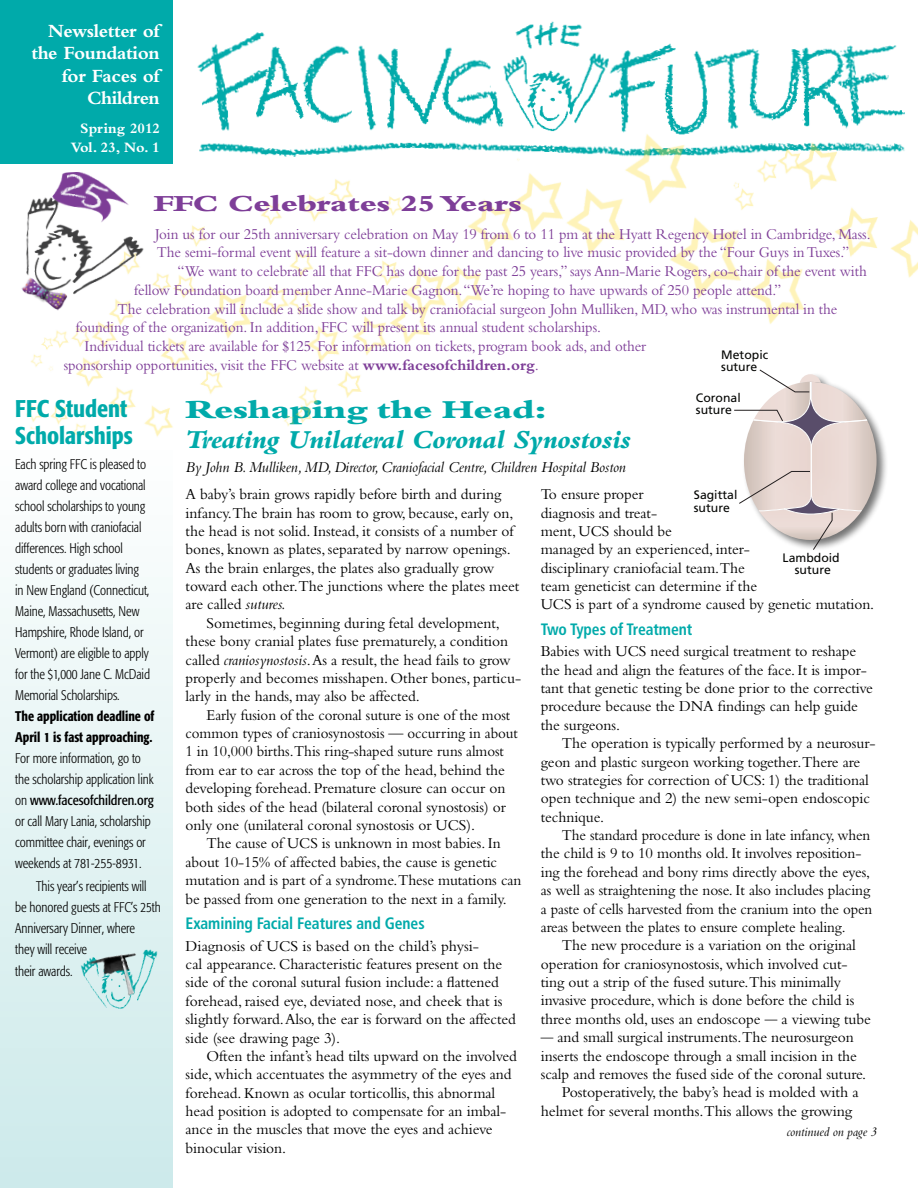
<style>
.page{position:relative;width:918px;height:1188px;background:#fff}
.page>*{position:absolute;margin:0;border:0;box-sizing:border-box;transform-origin:0 0}
.t1{font:italic 800 27px "Bembo";letter-spacing:-.02em;color:#0aa;scale:1.05 1}
.t2{font:800 27px "Bembo";letter-spacing:-.02em;color:#0aa;scale:1.4 1}
.t3{font:500 condensed 24px/27px "Formata";color:#0aa}
.t4{font:800 24px "Bembo";letter-spacing:-.02em;color:#7e3e98;scale:1.4 1}
.t5{font:700 19.5px/22.5px "Bembo";letter-spacing:-.02em;color:#fff;text-align:right}
.t6{font:700 condensed 16.5px "Frutiger";letter-spacing:-.005em;color:#0aa;scale:.95 1}
.t7{font:15.75px/18.5px "Bembo";letter-spacing:-.005em;color:#000}
.t8{font:15.75px/18.8px "Bembo";letter-spacing:-.005em;color:#7e3e98;scale:.95 1}
.t9{font:15.75px/18.5px "Bembo";letter-spacing:-.005em;color:#000;scale:.95 1}
.t10{font:italic 15.75px "Bembo";letter-spacing:-.005em;color:#000;scale:.95 1}
.t11{font:15.75px "Bembo";letter-spacing:-.005em;color:#000;scale:.8 1}
.t12{font:700 15px/19.5px "Bembo";color:#fff;text-align:right}
.t13{font:300 condensed 13.8px/21px "Formata";letter-spacing:-.005em;color:#000;scale:.95 1}
.t14{font:500 condensed 13.8px/20.9px "Formata";letter-spacing:-.005em;color:#000;scale:.95 1}
.t15{font:italic 13.5px "Bembo";letter-spacing:-.005em;color:#000;scale:.95 1}
.t16{font:12.3px/12.3px "Frutiger";color:#040503}
.s1{font-weight:700}
.s2{font-weight:400}
.s3{font-style:italic}
</style>
<div class="page">
<div style="left:0;top:434px;width:172px;height:754px;background:linear-gradient(to bottom,#fefffe,#cceaea)"></div>
<img style="left:71px;top:936px;width:101px;height:86px">
<div style="left:0;top:0;width:172px;height:164px;background:#0aa"></div>
<img style="left:197px;top:21px;width:708px;height:105px">
<img style="left:0;top:126px;width:918px;height:342px">
<div style="left:741px;top:372px;width:147px;height:180px;background:#000;opacity:.55"></div>
<svg style="left:734px;top:370px;width:144px;height:180px"></svg>
<img style="left:6px;top:168px;width:155px;height:152px">
<p class="t5" style="left:31px;top:19px;width:130px">Newsletter of the Foundation for Faces of<br>Children</p>
<p class="t12" style="left:71px;top:118px;width:90px">Spring 2012<br>Vol. 23, No. 1</p>
<h2 class="t4" style="left:154px;top:190px;width:265px">FFC Celebrates 25 Years</h2>
<p class="t8" style="left:155px;top:224px;width:755px">Join us for our 25th anniversary celebration on May 19 from 6 to 11 pm at the Hyatt Regency Hotel in Cambridge, Mass.<br>The semi-formal event will feature a sit-down dinner and dancing to live music provided by the “Four Guys in Tuxes.”</p>
<p class="t8" style="left:178px;top:261px;width:727px">“We want to celebrate all that FFC has done for the past 25 years,” says Ann-Marie Rogers, co-chair of the event with</p>
<p class="t8" style="left:134px;top:280px;width:683px">fellow Foundation board member Anne-Marie Gagnon. “We’re hoping to have upwards of 250 people attend.”</p>
<p class="t8" style="left:118px;top:299px;width:759px">The celebration will include a slide show and talk by craniofacial surgeon John Mulliken, MD, who was instrumental in the</p>
<p class="t8" style="left:76px;top:318px;width:554px">founding of the organization. In addition, FFC will present its annual student scholarships.</p>
<p class="t8" style="left:85px;top:336px;width:593px">Individual tickets are available for $125. For information on tickets, program book ads, and other</p>
<p class="t8" style="left:64px;top:355px;width:502px">sponsorship opportunities, visit the FFC website at <span class="s1">www.facesofchildren.org</span>.</p>
<p class="t16" style="left:721px;top:348px;width:48px">Metopic suture</p>
<h2 class="t3" style="left:15px;top:395px;width:119px">FFC Student<br>Scholarships</h2>
<p class="t13" style="left:15px;top:454px;width:143px">Each spring FFC is pleased to award college and vocational school scholarships to young adults born with craniofacial differences. High school students or graduates living in New England (Connecticut,<br>Maine, Massachusetts, New<br>Hampshire, Rhode Island, or<br>Vermont) are eligible to apply for the $1,000 Jane C. McDaid<br>Memorial Scholarships.</p>
<p class="t14" style="left:15px;top:706px;width:148px">The application deadline of<br>April 1 is fast approaching.</p>
<p class="t13" style="left:15px;top:748px;width:148px">For more information, go to the scholarship application link on <span class="s2">www.facesofchildren.org </span>or call Mary Lania, scholarship committee chair, evenings or weekends at 781-255-8931.</p>
<p class="t13" style="left:15px;top:876px;width:155px;text-indent:21px">This year’s recipients will be honored guests at FFC’s 25th<br>Anniversary Dinner, where<br>they will receive<br>their awards.</p>
<p class="t16" style="left:696px;top:391px;width:46px">Coronal suture</p>
<h1 class="t2" style="left:186px;top:395px;width:260px">Reshaping the Head:</h1>
<h1 class="t1" style="left:186px;top:425px;width:425px">Treating Unilateral Coronal Synostosis</h1>
<p class="t10" style="left:186px;top:458px;width:465px">By John B. Mulliken, MD, Director, Craniofacial Centre, Children Hospital Boston</p>
<p class="t7" style="left:186px;top:485px;width:335px">A baby’s brain grows rapidly before birth and during infancy.The brain has room to grow, because, early on, the head is not solid. Instead, it consists of a number of bones, known as plates, separated by narrow openings.<br>As the brain enlarges, the plates also gradually grow toward each other.The junctions where the plates meet are called <span class="s3">sutures.</span></p>
<p class="t7" style="left:186px;top:613px;width:337px;text-indent:21px">Sometimes, beginning during fetal development, these bony cranial plates fuse prematurely, a condition called <span class="s3">craniosynostosis</span>. As a result, the head fails to grow properly and becomes misshapen. Other bones, particu&shy;larly in the hands, may also be affected.</p>
<p class="t9" style="left:186px;top:705px;width:351px;text-indent:21px">Early fusion of the coronal suture is one of the most common types of craniosynostosis — occurring in about 1 in 10,000 births.This ring-shaped suture runs almost from ear to ear across the top of the head, behind the developing forehead. Premature closure can occur on both sides of the head (bilateral coronal synostosis) or only one (unilateral coronal synostosis or UCS).</p>
<p class="t7" style="left:186px;top:834px;width:337px;text-indent:21px">The cause of UCS is unknown in most babies. In about 10-15% of affected babies, the cause is genetic mutation and is part of a syndrome.These mutations can be passed from one generation to the next in a family.</p>
<p class="t6" style="left:186px;top:914px;width:253px">Examining Facial Features and Genes</p>
<p class="t7" style="left:186px;top:936px;width:332px">Diagnosis of UCS is based on the child’s physi-<br>cal appearance. Characteristic features present on the side of the coronal sutural fusion include: a flattened forehead, raised eye, deviated nose, and cheek that is slightly forward. Also, the ear is forward on the affected side (see drawing page 3).</p>
<p class="t7" style="left:186px;top:1046px;width:333px;text-indent:21px">Often the infant’s head tilts upward on the involved side, which accentuates the asymmetry of the eyes and forehead. Known as ocular torticollis, this abnormal head position is adopted to compensate for an imbal&shy;ance in the muscles that move the eyes and achieve binocular vision.</p>
<p class="t7" style="left:541px;top:485px;width:335px">To ensure proper<br>diagnosis and treat-<br>ment, UCS should be<br>managed by an experienced, inter-<br>disciplinary craniofacial team.The<br>team geneticist can determine if the<br>UCS is part of a syndrome caused by genetic mutation.</p>
<p class="t6" style="left:541px;top:619px;width:161px">Two Types of Treatment</p>
<p class="t7" style="left:541px;top:642px;width:334px">Babies with UCS need surgical treatment to reshape the head and align the features of the face. It is impor&shy;tant that genetic testing be done prior to the corrective procedure because the DNA findings can help guide the surgeons.</p>
<p class="t7" style="left:541px;top:734px;width:336px;text-indent:21px">The operation is typically performed by a neurosur&shy;geon and plastic surgeon working together.There are two strategies for correction of UCS: 1) the traditional open technique and 2) the new semi-open endoscopic technique.</p>
<p class="t9" style="left:541px;top:826px;width:351px;text-indent:21px">The standard procedure is done in late infancy, when the child is 9 to 10 months old. It involves reposition&shy;ing the forehead and bony rims directly above the eyes, as well as straightening the nose. It also includes placing a paste of cells harvested from the cranium into the open areas between the plates to ensure complete healing.</p>
<p class="t7" style="left:541px;top:936px;width:331px;text-indent:21px">The new procedure is a variation on the original operation for craniosynostosis, which involved cut&shy;ting out a strip of the fused suture.This minimally invasive procedure, which is done before the child is three months old, uses an endoscope — a viewing tube</p>
<p class="t11" style="left:541px;top:1028px;width:393px">— and small surgical instruments.The neurosurgeon</p>
<p class="t7" style="left:541px;top:1046px;width:318px">inserts the endoscope through a small incision in the</p>
<p class="t7" style="left:541px;top:1064px;width:327px">scalp and removes the fused side of the coronal suture.</p>
<p class="t7" style="left:562px;top:1083px;width:298px">Postoperatively, the baby’s head is molded with a</p>
<p class="t7" style="left:541px;top:1101px;width:313px">helmet for several months.This allows the growing</p>
<p class="t15" style="left:787px;top:1124px;width:97px">continued on page 3</p>
<p class="t16" style="left:694px;top:489px;width:45px">Sagittal suture</p>
<p class="t16" style="left:783px;top:551px;width:59px;text-align:center">Lambdoid suture</p>
</div>
